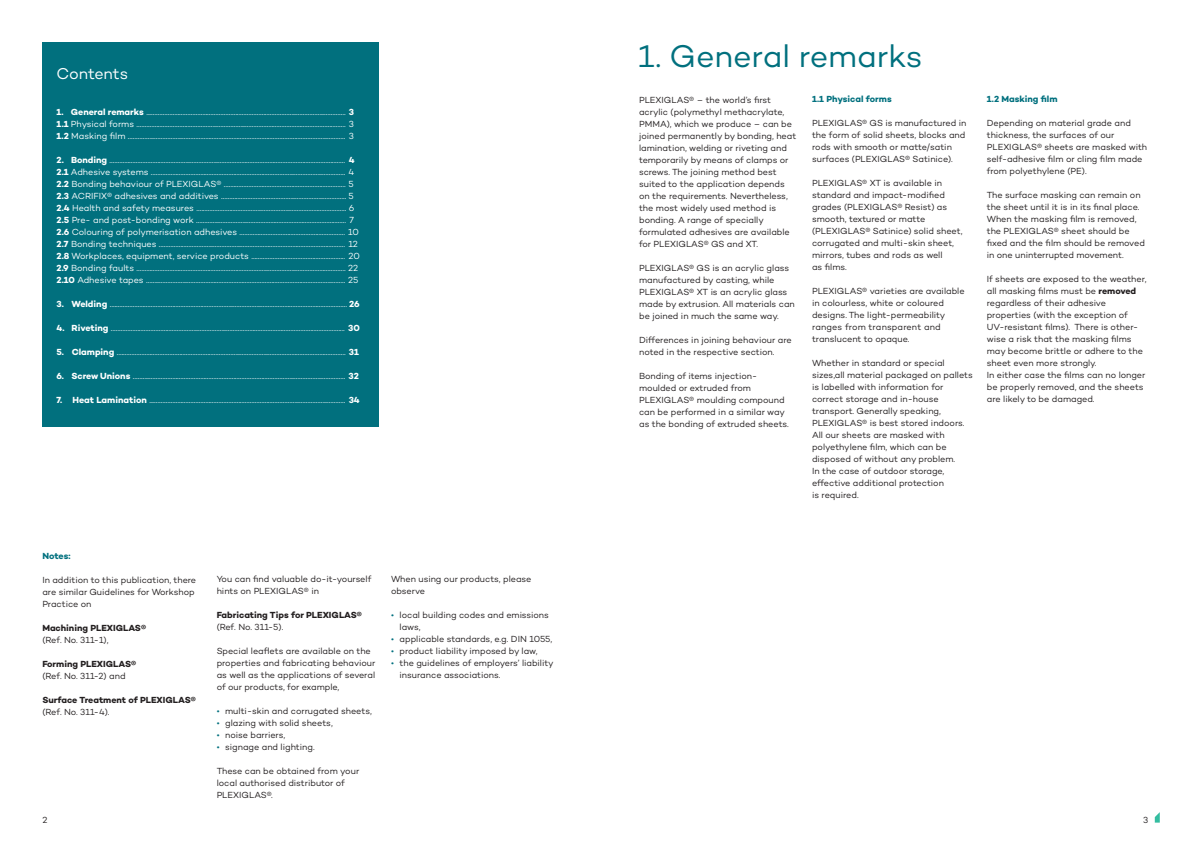
<style>
.page{position:relative;width:1191px;height:842px;background:#fff}
.page>*{position:absolute;margin:0;border:0;box-sizing:border-box;transform-origin:0 0}
.t1{font:32px "Campton";letter-spacing:-.005em;color:#01707e}
.t2{font:16px "Campton";letter-spacing:-.01em;color:#fff}
.t3{font:9px/12px "Campton";color:#231f20}
.t4{font:9px/12px "Campton";letter-spacing:-.005em;color:#fff;text-align:justify}
.t5{font:700 9px "Campton";color:#231f20}
.t6{font:700 9px "Campton";color:#01707e}
.s1{font-weight:700}
.s2{color:#01707e}
</style>
<div class="page">
<svg style="left:1154px;top:813px;width:5px;height:10px"></svg>
<div style="left:42px;top:43px;width:337px;height:384px;background:#01707e"></div>
<h2 class="t2" style="left:57px;top:63px;width:73px">Contents</h2>
<p class="t4" style="left:57px;top:105px;width:299px"><span class="s1">1. General remarks</span> ......................................................................................................................... <span class="s1">3<br>1.1</span> Physical forms ............................................................................................................................... 3<br><span class="s1">1.2</span> Masking film .................................................................................................................................... 3</p>
<p class="t4" style="left:57px;top:153px;width:305px;text-align:left"><span class="s1">2. Bonding</span> ............................................................................................................................................... <span class="s1">4<br>2.1</span> Adhesive systems ...................................................................................................................... 4<br><span class="s1">2.2</span> Bonding behaviour of PLEXIGLAS® .......................................................................... 5<br><span class="s1">2.3</span> ACRIFIX® adhesives and additives ............................................................................ 5<br><span class="s1">2.4</span> Health and safety measures ........................................................................................... 6<br><span class="s1">2.5</span> Pre- and post-bonding work ........................................................................................... 7<br><span class="s1">2.6</span> Colouring of polymerisation adhesives ................................................................ 10<br><span class="s1">2.7</span> Bonding techniques ................................................................................................................. 12<br><span class="s1">2.8</span> Workplaces, equipment, service products ......................................................... 20<br><span class="s1">2.9</span> Bonding faults ............................................................................................................................... 22<br><span class="s1">2.10</span> Adhesive tapes ......................................................................................................................... 25</p>
<p class="t4" style="left:57px;top:297px;width:304px"><span class="s1">3. Welding</span> ................................................................................................................................................ <span class="s1">26</span></p>
<p class="t4" style="left:57px;top:321px;width:305px"><span class="s1">4. Riveting</span> .............................................................................................................................................. <span class="s1">30</span></p>
<p class="t4" style="left:57px;top:345px;width:304px"><span class="s1">5. Clamping</span> ........................................................................................................................................... <span class="s1">31</span></p>
<p class="t4" style="left:57px;top:369px;width:304px"><span class="s1">6. Screw Unions</span> ................................................................................................................................. <span class="s1">32</span></p>
<p class="t4" style="left:57px;top:393px;width:305px"><span class="s1">7. Heat Lamination</span> ....................................................................................................................... <span class="s1">34</span></p>
<p class="t6" style="left:42px;top:550px;width:30px">Notes:</p>
<p class="t3" style="left:42px;top:573px;width:155px">In addition to this publication, there are similar Guidelines for Workshop<br>Practice on</p>
<p class="t5" style="left:42px;top:622px;width:105px">Machining PLEXIGLAS®</p>
<p class="t3" style="left:42px;top:633px;width:68px">(Ref. No. 311-1),</p>
<p class="t5" style="left:42px;top:658px;width:95px">Forming PLEXIGLAS®</p>
<p class="t3" style="left:42px;top:669px;width:85px">(Ref. No. 311-2) and</p>
<p class="t5" style="left:42px;top:694px;width:155px">Surface Treatment of PLEXIGLAS®</p>
<p class="t3" style="left:42px;top:705px;width:69px">(Ref. No. 311-4).</p>
<p class="t3" style="left:217px;top:573px;width:156px">You can find valuable do-it-yourself hints on PLEXIGLAS® in</p>
<p class="t5" style="left:217px;top:610px;width:147px">Fabricating Tips for PLEXIGLAS®</p>
<p class="t3" style="left:217px;top:621px;width:68px">(Ref. No. 311-5).</p>
<p class="t3" style="left:217px;top:645px;width:160px">Special leaflets are available on the properties and fabricating behaviour as well as the applications of several of our products, for example,</p>
<p class="t3" style="left:217px;top:705px;width:157px"><span class="s2">•</span> multi-skin and corrugated sheets,</p>
<p class="t3" style="left:217px;top:717px;width:118px"><span class="s2">•</span> glazing with solid sheets,</p>
<p class="t3" style="left:217px;top:729px;width:70px"><span class="s2">•</span> noise barriers,</p>
<p class="t3" style="left:217px;top:741px;width:99px"><span class="s2">•</span> signage and lighting.</p>
<p class="t3" style="left:217px;top:765px;width:144px">These can be obtained from your local authorised distributor of<br>PLEXIGLAS®.</p>
<p class="t3" style="left:391px;top:573px;width:142px">When using our products, please observe</p>
<p class="t3" style="left:399px;top:609px;width:151px;text-indent:-9px"><span class="s2">•</span> local building codes and emissions laws,</p>
<p class="t3" style="left:391px;top:633px;width:163px"><span class="s2">•</span> applicable standards, e.g. DIN 1055,</p>
<p class="t3" style="left:391px;top:645px;width:148px"><span class="s2">•</span> product liability imposed by law,</p>
<p class="t3" style="left:399px;top:657px;width:155px;text-indent:-9px"><span class="s2">•</span> the guidelines of employers’ liability insurance associations.</p>
<h1 class="t1" style="left:638px;top:36px;width:286px">1. General remarks</h1>
<p class="t3" style="left:639px;top:93px;width:159px">PLEXIGLAS® – the world’s first acrylic (polymethyl methacrylate,<br>PMMA), which we produce – can be joined permanently by bonding, heat lamination, welding or riveting and temporarily by means of clamps or screws. The joining method best suited to the application depends on the requirements. Nevertheless, the most widely used method is bonding. A range of specially formulated adhesives are available for PLEXIGLAS® GS and XT.</p>
<p class="t3" style="left:639px;top:261px;width:157px">PLEXIGLAS® GS is an acrylic glass manufactured by casting, while<br>PLEXIGLAS® XT is an acrylic glass made by extrusion. All materials can be joined in much the same way.</p>
<p class="t3" style="left:639px;top:333px;width:154px">Differences in joining behaviour are noted in the respective section.</p>
<p class="t3" style="left:639px;top:369px;width:151px">Bonding of items injection&shy;moulded or extruded from<br>PLEXIGLAS® moulding compound can be performed in a similar way as the bonding of extruded sheets.</p>
<p class="t6" style="left:812px;top:94px;width:81px">1.1 Physical forms</p>
<p class="t3" style="left:812px;top:117px;width:156px">PLEXIGLAS® GS is manufactured in the form of solid sheets, blocks and rods with smooth or matte/satin surfaces (PLEXIGLAS® Satinice).</p>
<p class="t3" style="left:812px;top:177px;width:152px">PLEXIGLAS® XT is available in standard and impact-modified grades (PLEXIGLAS® Resist) as smooth, textured or matte (PLEXIGLAS® Satinice) solid sheet, corrugated and multi-skin sheet, mirrors, tubes and rods as well<br>as films.</p>
<p class="t3" style="left:812px;top:285px;width:154px">PLEXIGLAS® varieties are available in colourless, white or coloured designs. The light-permeability ranges from transparent and translucent to opaque.</p>
<p class="t3" style="left:812px;top:357px;width:162px">Whether in standard or special sizes,all material packaged on pallets is labelled with information for correct storage and in-house transport. Generally speaking,<br>PLEXIGLAS® is best stored indoors.<br>All our sheets are masked with polyethylene film, which can be disposed of without any problem.<br>In the case of outdoor storage, effective additional protection<br>is required.</p>
<p class="t6" style="left:986px;top:94px;width:72px">1.2 Masking film</p>
<p class="t3" style="left:986px;top:117px;width:162px">Depending on material grade and thickness, the surfaces of our<br>PLEXIGLAS® sheets are masked with self-adhesive film or cling film made from polyethylene (PE).</p>
<p class="t3" style="left:986px;top:189px;width:160px">The surface masking can remain on the sheet until it is in its final place.<br>When the masking film is removed, the PLEXIGLAS® sheet should be fixed and the film should be removed in one uninterrupted movement.</p>
<p class="t3" style="left:986px;top:273px;width:161px">If sheets are exposed to the weather, all masking films must be <span class="s1">removed </span>regardless of their adhesive properties (with the exception of<br>UV-resistant films). There is other&shy;wise a risk that the masking films may become brittle or adhere to the sheet even more strongly.<br>In either case the films can no longer be properly removed, and the sheets are likely to be damaged.</p>
<p class="t3" style="left:43px;top:813px;width:7px">2</p>
<p class="t3" style="left:1143px;top:813px;width:7px">3</p>
</div>
